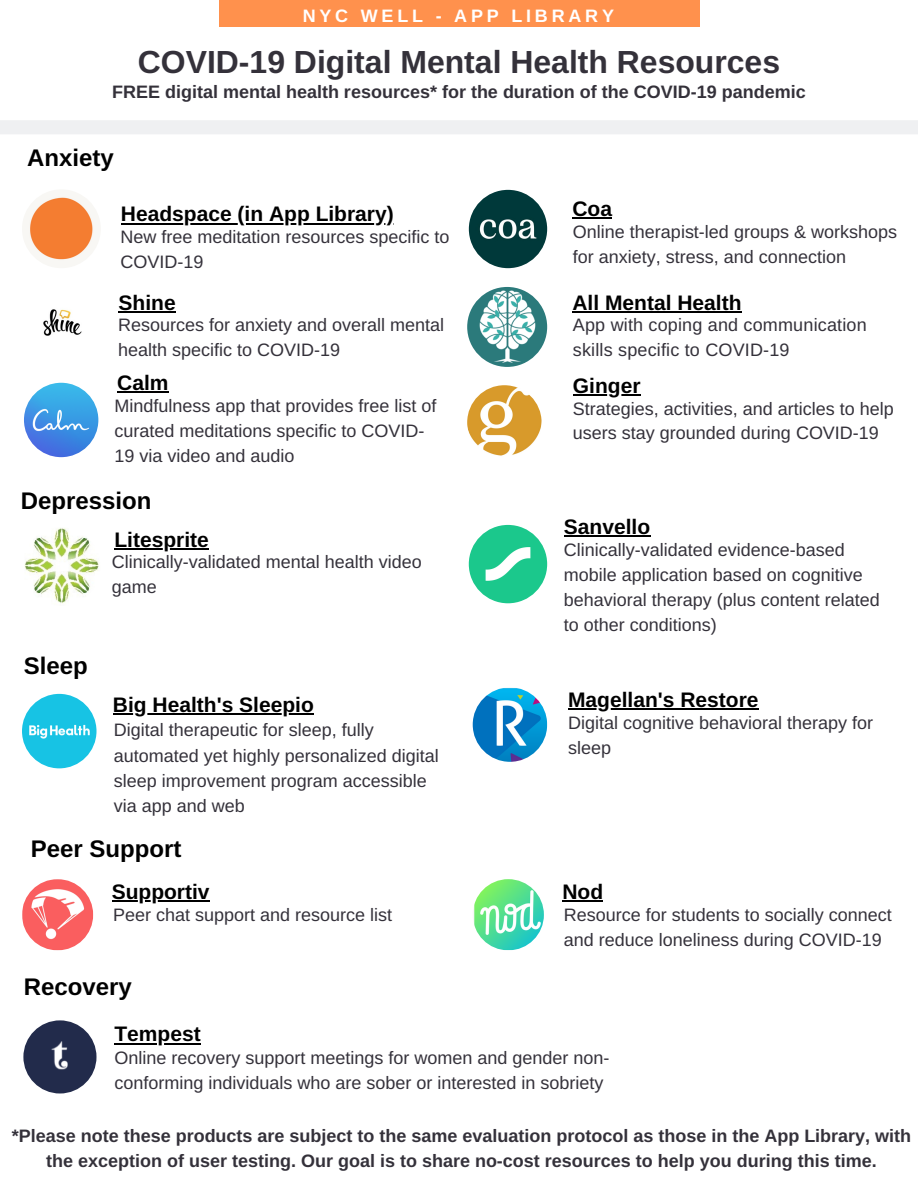
<style>
.page{position:relative;width:918px;height:1188px;background:#fff}
.page>*{position:absolute;margin:0;border:0;box-sizing:border-box;transform-origin:0 0}
.t1{font:700 31.95px "Arimo";color:#34313a}
.t2{font:700 24px "Arimo";color:#000}
.t3{font:700 21px "Arimo";color:#000}
.t4{font:18px/24.9px "Arimo";color:#34313a}
.t5{font:700 18px/24.9px "Arimo";color:#34313a;text-align:center}
.t6{font:700 18px "Arimo";letter-spacing:.21em;color:#fff}
</style>
<div class="page">
<div style="left:219px;top:0;width:480px;height:27px;background:#ff914d"></div>
<img style="left:23px;top:1020px;width:74px;height:74px;border-radius:50%">
<img style="left:22px;top:879px;width:71px;height:71px;border-radius:50%">
<img style="left:22px;top:694px;width:75px;height:74px;border-radius:50%">
<img style="left:473px;top:687px;width:74px;height:75px;border-radius:50%">
<img style="left:22px;top:527px;width:78px;height:79px;border-radius:50%">
<img style="left:469px;top:525px;width:78px;height:78px;border-radius:50%">
<img style="left:24px;top:383px;width:74px;height:74px;border-radius:50%">
<hr style="left:119px;top:311px;width:57px;height:2px;background:#000">
<img style="left:22px;top:287px;width:78px;height:78px;border-radius:50%">
<img style="left:467px;top:287px;width:80px;height:80px;border-radius:50%">
<img style="left:469px;top:190px;width:78px;height:78px;border-radius:50%">
<img style="left:22px;top:189px;width:79px;height:79px;border-radius:50%">
<div style="left:0;top:120px;width:918px;height:14px;background:#eff0f2"></div>
<hr style="left:113px;top:713px;width:201px;height:1px;background:#000">
<hr style="left:564px;top:535px;width:86px;height:2px;background:#000">
<hr style="left:117px;top:391px;width:52px;height:2px;background:#000">
<hr style="left:114px;top:1043px;width:87px;height:1px;background:#000">
<hr style="left:112px;top:900px;width:98px;height:2px;background:#000">
<hr style="left:568px;top:708px;width:191px;height:2px;background:#000">
<hr style="left:114px;top:548px;width:95px;height:2px;background:#000">
<hr style="left:572px;top:311px;width:170px;height:1px;background:#000">
<hr style="left:572px;top:218px;width:40px;height:1px;background:#000">
<hr style="left:121px;top:223px;width:273px;height:1px;background:#000">
<img style="left:473px;top:879px;width:71px;height:71px;border-radius:50%">
<hr style="left:562px;top:900px;width:41px;height:2px;background:#000">
<img style="left:467px;top:385px;width:75px;height:75px;border-radius:50%">
<hr style="left:573px;top:394px;width:68px;height:1px;background:#000">
<p class="t6" style="left:303px;top:5px;width:313px">NYC WELL - APP LIBRARY</p>
<h1 class="t1" style="left:138px;top:44px;width:644px">COVID-19 Digital Mental Health Resources</h1>
<p class="t5" style="left:112px;top:79px;width:695px">FREE digital mental health resources* for the duration of the COVID-19 pandemic</p>
<h2 class="t2" style="left:27px;top:145px;width:88px">Anxiety</h2>
<p class="t3" style="left:121px;top:202px;width:274px">Headspace (in App Library)</p>
<p class="t4" style="left:121px;top:224px;width:330px">New free meditation resources specific to<br>COVID-19</p>
<p class="t3" style="left:119px;top:291px;width:59px">Shine</p>
<p class="t4" style="left:118px;top:313px;width:328px">Resources for anxiety and overall mental health specific to COVID-19</p>
<p class="t3" style="left:117px;top:371px;width:53px">Calm</p>
<p class="t4" style="left:114px;top:393px;width:324px">Mindfulness app that provides free list of curated meditations specific to COVID-<br>19 via video and audio</p>
<h2 class="t2" style="left:21px;top:487px;width:132px">Depression</h2>
<h2 class="t2" style="left:24px;top:652px;width:65px">Sleep</h2>
<p class="t3" style="left:114px;top:528px;width:96px">Litesprite</p>
<p class="t4" style="left:112px;top:550px;width:312px">Clinically-validated mental health video game</p>
<p class="t3" style="left:113px;top:693px;width:202px">Big Health's Sleepio</p>
<p class="t4" style="left:114px;top:718px;width:326px">Digital therapeutic for sleep, fully automated yet highly personalized digital sleep improvement program accessible via app and web</p>
<h2 class="t2" style="left:31px;top:836px;width:152px">Peer Support</h2>
<p class="t3" style="left:112px;top:880px;width:99px">Supportiv</p>
<p class="t4" style="left:113px;top:902px;width:281px">Peer chat support and resource list</p>
<h2 class="t2" style="left:24px;top:973px;width:110px">Recovery</h2>
<p class="t3" style="left:114px;top:1022px;width:88px">Tempest</p>
<p class="t3" style="left:572px;top:197px;width:41px">Coa</p>
<p class="t4" style="left:573px;top:219px;width:326px">Online therapist-led groups &amp; workshops for anxiety, stress, and connection</p>
<p class="t3" style="left:572px;top:291px;width:171px">All Mental Health</p>
<p class="t4" style="left:573px;top:312px;width:295px">App with coping and communication skills specific to COVID-19</p>
<p class="t3" style="left:573px;top:374px;width:69px">Ginger</p>
<p class="t4" style="left:573px;top:396px;width:323px">Strategies, activities, and articles to help users stay grounded during COVID-19</p>
<p class="t3" style="left:564px;top:515px;width:88px">Sanvello</p>
<p class="t4" style="left:564px;top:538px;width:318px">Clinically-validated evidence-based mobile application based on cognitive behavioral therapy (plus content related to other conditions)</p>
<p class="t3" style="left:568px;top:688px;width:192px">Magellan's Restore</p>
<p class="t4" style="left:568px;top:710px;width:307px">Digital cognitive behavioral therapy for sleep</p>
<p class="t3" style="left:562px;top:880px;width:42px">Nod</p>
<p class="t4" style="left:564px;top:902px;width:330px">Resource for students to socially connect and reduce loneliness during COVID-19</p>
<p class="t4" style="left:114px;top:1045px;width:496px">Online recovery support meetings for women and gender non&shy;conforming individuals who are sober or interested in sobriety</p>
<p class="t5" style="left:12px;top:1124px;width:901px">*Please note these products are subject to the same evaluation protocol as those in the App Library, with the exception of user testing. Our goal is to share no-cost resources to help you during this time.</p>
</div>
